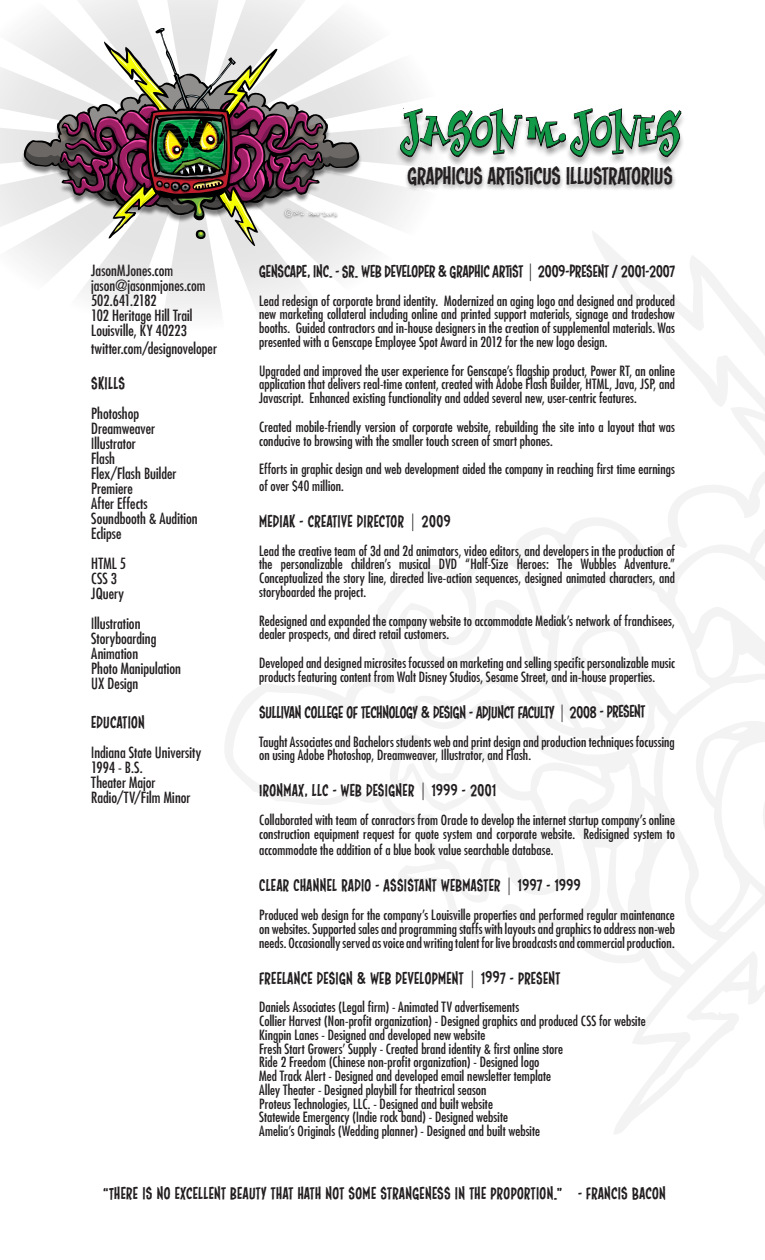
<style>
.page{position:relative;width:765px;height:1260px;background:#fff}
.page>*{position:absolute;margin:0;border:0;box-sizing:border-box;transform-origin:0 0}
.t1{font:37.5px "Junior Stinky";letter-spacing:-.015em;color:#119a48}
.t2{font:25px "Fundead BB";letter-spacing:-.005em;color:#231f20}
.t3{font:17.5px "Fundead BB";letter-spacing:.015em;color:#231f20}
.t4{font:17.5px "Fundead BB";letter-spacing:-.005em;color:#231f20}
.t5{font:17.5px "Fundead BB";letter-spacing:-.015em;color:#231f20}
.t6{font:condensed 15px "Futura";color:#231f20}
.Paragraph_Style_1{font:condensed 13.75px/13.8px "Futura";letter-spacing:.005em;color:#231f20}
.Paragraph_Style_2{font:condensed 13.75px/13.8px "Futura";letter-spacing:.005em;color:#231f20}
.s1{font-family:"Futura BT";font-weight:300}
</style>
<div class="page">
<svg style="left:225px;top:518px;width:365px;height:436px"></svg>
<svg style="left:590px;top:231px;width:175px;height:903px"></svg>
<svg style="left:0;top:0;width:413px;height:313px"></svg>
<svg style="left:104px;top:27px;width:256px;height:219px"></svg>
<svg style="left:22px;top:29px;width:340px;height:214px"></svg>
<div style="left:404px;top:165px;width:273px;height:28px;background:#231f20;opacity:.4"></div>
<svg style="left:400px;top:108px;width:282px;height:74px"></svg>
<p class="t1" style="left:403px;top:110px;width:278px">JASON M. JONES</p>
<p class="t6" style="left:91px;top:261px;width:84px">JasonMJones.com</p>
<p class="t6" style="left:91px;top:276px;width:116px">jason@jasonmjones.com</p>
<p class="t6" style="left:91px;top:291px;width:67px">502.641.2182</p>
<p class="t6" style="left:91px;top:306px;width:103px">102 Heritage Hill Trail</p>
<p class="t6" style="left:91px;top:321px;width:97px">Louisville, KY 40223</p>
<p class="t6" style="left:91px;top:339px;width:127px">twitter.com/designoveloper</p>
<p class="t3" style="left:91px;top:374px;width:35px">SKILLS</p>
<p class="t6" style="left:91px;top:404px;width:49px">Photoshop</p>
<p class="t6" style="left:91px;top:419px;width:65px">Dreamweaver</p>
<p class="t6" style="left:91px;top:434px;width:46px">Illustrator</p>
<p class="t6" style="left:91px;top:449px;width:25px">Flash</p>
<p class="t6" style="left:91px;top:464px;width:87px">Flex/Flash Builder</p>
<p class="t6" style="left:91px;top:479px;width:43px">Premiere</p>
<p class="t6" style="left:91px;top:494px;width:58px">After Effects</p>
<p class="t6" style="left:91px;top:509px;width:108px">Soundbooth &amp; Audition</p>
<p class="t6" style="left:91px;top:524px;width:32px">Eclipse</p>
<p class="t6" style="left:91px;top:554px;width:36px">HTML 5</p>
<p class="t6" style="left:91px;top:569px;width:27px">CSS 3</p>
<p class="t6" style="left:91px;top:584px;width:34px">JQuery</p>
<p class="t6" style="left:91px;top:614px;width:51px">Illustration</p>
<p class="t6" style="left:91px;top:629px;width:67px">Storyboarding</p>
<p class="t6" style="left:91px;top:644px;width:48px">Animation</p>
<p class="t6" style="left:91px;top:659px;width:91px">Photo Manipulation</p>
<p class="t6" style="left:91px;top:674px;width:49px">UX Design</p>
<p class="t3" style="left:91px;top:713px;width:55px">EDUCATION</p>
<p class="t6" style="left:91px;top:743px;width:112px">Indiana State University</p>
<p class="t6" style="left:91px;top:758px;width:53px">1994 - B.S.</p>
<p class="t6" style="left:91px;top:773px;width:66px">Theater Major</p>
<p class="t6" style="left:91px;top:788px;width:101px">Radio/TV/Film Minor</p>
<p class="t2" style="left:407px;top:163px;width:267px">GRAPHICUS ARTISTICUS ILLUSTRATORIUS</p>
<p class="t4" style="left:259px;top:262px;width:417px">GENSCAPE, INC. - SR. WEB DEVELOPER &amp; GRAPHIC ARTIST <span class="s1">|</span> 2009-PRESENT / 2001-2007</p>
<p class="Paragraph_Style_1" style="left:259px;top:293px;width:417px;text-align:justify">Lead redesign of corporate brand identity. Modernized an aging logo and designed and produced new marketing collateral including online and printed support materials, signage and tradeshow booths. Guided contractors and in-house designers in the creation of supplemental materials. Was presented with a Genscape Employee Spot Award in 2012 for the new logo design.</p>
<p class="Paragraph_Style_1" style="left:259px;top:363px;width:417px;text-align:justify">Upgraded and improved the user experience for Genscape’s flagship product, Power RT, an online application that delivers real-time content, created with Adobe Flash Builder, HTML, Java, JSP, and Javascript. Enhanced existing functionality and added several new, user-centric features.</p>
<p class="Paragraph_Style_1" style="left:259px;top:420px;width:417px">Created mobile-friendly version of corporate website, rebuilding the site into a layout that was conducive to browsing with the smaller touch screen of smart phones.</p>
<p class="Paragraph_Style_1" style="left:259px;top:461px;width:417px;line-height:16.5px">Efforts in graphic design and web development aided the company in reaching first time earnings of over $40 million.</p>
<p class="t3" style="left:259px;top:512px;width:193px">MEDIAK - CREATIVE DIRECTOR <span class="s1">|</span> 2009</p>
<p class="Paragraph_Style_1" style="left:259px;top:543px;width:417px;text-align:justify">Lead the creative team of 3d and 2d animators, video editors, and developers in the production of the personalizable children’s musical DVD “Half-Size Heroes: The Wubbles Adventure.” Conceptualized the story line, directed live-action sequences, designed animated characters, and storyboarded the project.</p>
<p class="Paragraph_Style_1" style="left:259px;top:613px;width:417px">Redesigned and expanded the company website to accommodate Mediak’s network of franchisees, dealer prospects, and direct retail customers.</p>
<p class="Paragraph_Style_1" style="left:259px;top:656px;width:417px">Developed and designed microsites focussed on marketing and selling specific personalizable music products featuring content from Walt Disney Studios, Sesame Street, and in‑house properties.</p>
<p class="t5" style="left:259px;top:703px;width:388px">SULLIVAN COLLEGE OF TECHNOLOGY &amp; DESIGN - ADJUNCT FACULTY <span class="s1">|</span> 2008 - PRESENT</p>
<p class="Paragraph_Style_1" style="left:259px;top:734px;width:417px">Taught Associates and Bachelors students web and print design and production techniques focussing on using Adobe Photoshop, Dreamweaver, Illustrator, and Flash.</p>
<p class="t3" style="left:259px;top:782px;width:239px">IRONMAX, LLC - WEB DESIGNER <span class="s1">|</span> 1999 - 2001</p>
<p class="Paragraph_Style_1" style="left:259px;top:813px;width:417px">Collaborated with team of conractors from Oracle to develop the internet startup company’s online construction equipment request for quote system and corporate website. Redisigned system to</p>
<p class="Paragraph_Style_1" style="left:259px;top:843px;width:296px">accommodate the addition of a blue book value searchable database.</p>
<p class="t3" style="left:259px;top:877px;width:323px">CLEAR CHANNEL RADIO - ASSISTANT WEBMASTER <span class="s1">|</span> 1997 - 1999</p>
<p class="Paragraph_Style_1" style="left:259px;top:908px;width:417px;text-align:justify">Produced web design for the company’s Louisville properties and performed regular maintenance on websites. Supported sales and programming staffs with layouts and graphics to address non‑web needs. Occasionally served as voice and writing talent for live broadcasts and commercialproduction.</p>
<p class="t3" style="left:259px;top:969px;width:303px">FREELANCE DESIGN &amp; WEB DEVELOPMENT <span class="s1">|</span> 1997 - PRESENT</p>
<p class="Paragraph_Style_2" style="left:259px;top:1000px;width:388px">Daniels Associates (Legal firm) - Animated TV advertisements<br>Collier Harvest (Non-profit organization) - Designed graphics and produced CSS for website Kingpin Lanes - Designed and developed new website<br>Fresh Start Growers’ Supply - Created brand identity &amp; first online store<br>Ride 2 Freedom (Chinese non-profit organization) - Designed logo<br>Med Track Alert - Designed and developed email newsletter template<br>Alley Theater - Designed playbill for theatrical season<br>Proteus Technologies, LLC. - Designed and built website<br>Statewide Emergency (Indie rock band) - Designed website<br>Amelia’s Originals (Wedding planner) - Designed and built website</p>
<p class="t3" style="left:103px;top:1184px;width:564px">“THERE IS NO EXCELLENT BEAUTY THAT HATH NOT SOME STRANGENESS IN THE PROPORTION.” - FRANCIS BACON</p>
</div>
